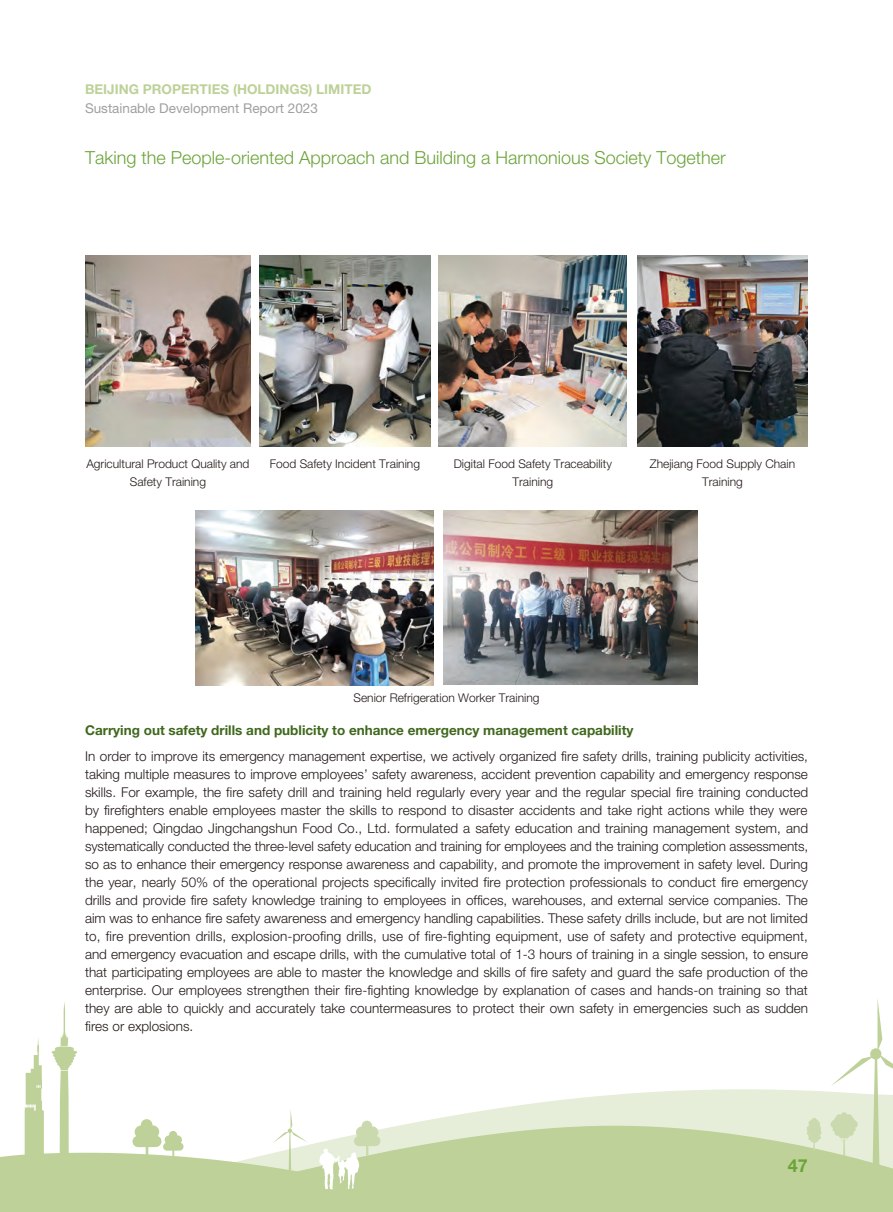
<style>
.page{position:relative;width:893px;height:1212px;background:#fff}
.page>*{position:absolute;margin:0;border:0;box-sizing:border-box;transform-origin:0 0}
.t1{font:300 18px "Helvetica Neue LT Std";color:#6ba439}
.t2{font:700 18px "Helvetica Neue LT Std";color:#6ba439}
.t3{font:300 13.5px/18px "Helvetica Neue LT Std";color:#231916;text-align:justify}
.t4{font:700 13.5px "Helvetica Neue LT Std";color:#3f681d}
.t5{font:700 13.5px "Helvetica Neue LT Std";color:#bdd198}
.t6{font:13.5px "Helvetica Neue LT Std";color:#a0a0a1}
.t7{font:300 12px/18px "Helvetica Neue LT Std";color:#231916;text-align:center}
</style>
<div class="page">
<svg style="left:24px;top:1089px;width:806px;height:32px"></svg>
<svg style="left:51px;top:1002px;width:27px;height:119px"></svg>
<svg style="left:25px;top:1038px;width:19px;height:83px"></svg>
<svg style="left:132px;top:1119px;width:52px;height:2px"></svg>
<svg style="left:0;top:1121px;width:893px;height:91px;background:#c8d8a9"></svg>
<svg style="left:830px;top:999px;width:63px;height:181px"></svg>
<svg style="left:272px;top:1109px;width:36px;height:71px"></svg>
<svg style="left:807px;top:1118px;width:14px;height:32px"></svg>
<svg style="left:319px;top:1120px;width:61px;height:69px"></svg>
<img style="left:85px;top:255px;width:166px;height:191px">
<img style="left:260px;top:255px;width:170px;height:191px">
<img style="left:439px;top:255px;width:188px;height:191px">
<img style="left:637px;top:255px;width:171px;height:191px">
<img style="left:196px;top:510px;width:238px;height:175px">
<img style="left:444px;top:510px;width:253px;height:174px">
<p class="t5" style="left:85px;top:81px;width:288px">BEIJING PROPERTIES (HOLDINGS) LIMITED</p>
<p class="t6" style="left:85px;top:100px;width:234px">Sustainable Development Report 2023</p>
<h1 class="t1" style="left:85px;top:146px;width:642px">Taking the People-oriented Approach and Building a Harmonious Society Together</h1>
<p class="t7" style="left:86px;top:454px;width:165px">Agricultural Product Quality and<br>Safety Training</p>
<p class="t7" style="left:270px;top:454px;width:152px">Food Safety Incident Training</p>
<p class="t7" style="left:454px;top:454px;width:160px">Digital Food Safety Traceability<br>Training</p>
<p class="t7" style="left:650px;top:454px;width:147px">Zhejiang Food Supply Chain<br>Training</p>
<p class="t7" style="left:353px;top:688px;width:188px">Senior Refrigeration Worker Training</p>
<p class="t4" style="left:85px;top:722px;width:550px">Carrying out safety drills and publicity to enhance emergency management capability</p>
<p class="t3" style="left:85px;top:747px;width:725px">In order to improve its emergency management expertise, we actively organized fire safety drills, training publicity activities, taking multiple measures to improve employees’ safety awareness, accident prevention capability and emergency response skills. For example, the fire safety drill and training held regularly every year and the regular special fire training conducted by firefighters enable employees master the skills to respond to disaster accidents and take right actions while they were happened; Qingdao Jingchangshun Food Co., Ltd. formulated a safety education and training management system, and systematically conducted the three-level safety education and training for employees and the training completion assessments, so as to enhance their emergency response awareness and capability, and promote the improvement in safety level. During the year, nearly 50% of the operational projects specifically invited fire protection professionals to conduct fire emergency drills and provide fire safety knowledge training to employees in offices, warehouses, and external service companies. The aim was to enhance fire safety awareness and emergency handling capabilities. These safety drills include, but are not limited to, fire prevention drills, explosion-proofing drills, use of fire-fighting equipment, use of safety and protective equipment, and emergency evacuation and escape drills, with the cumulative total of 1-3 hours of training in a single session, to ensure that participating employees are able to master the knowledge and skills of fire safety and guard the safe production of the enterprise. Our employees strengthen their fire-fighting knowledge by explanation of cases and hands-on training so that they are able to quickly and accurately take countermeasures to protect their own safety in emergencies such as sudden fires or explosions.</p>
<h1 class="t2" style="left:788px;top:1154px;width:22px">47</h1>
</div>
